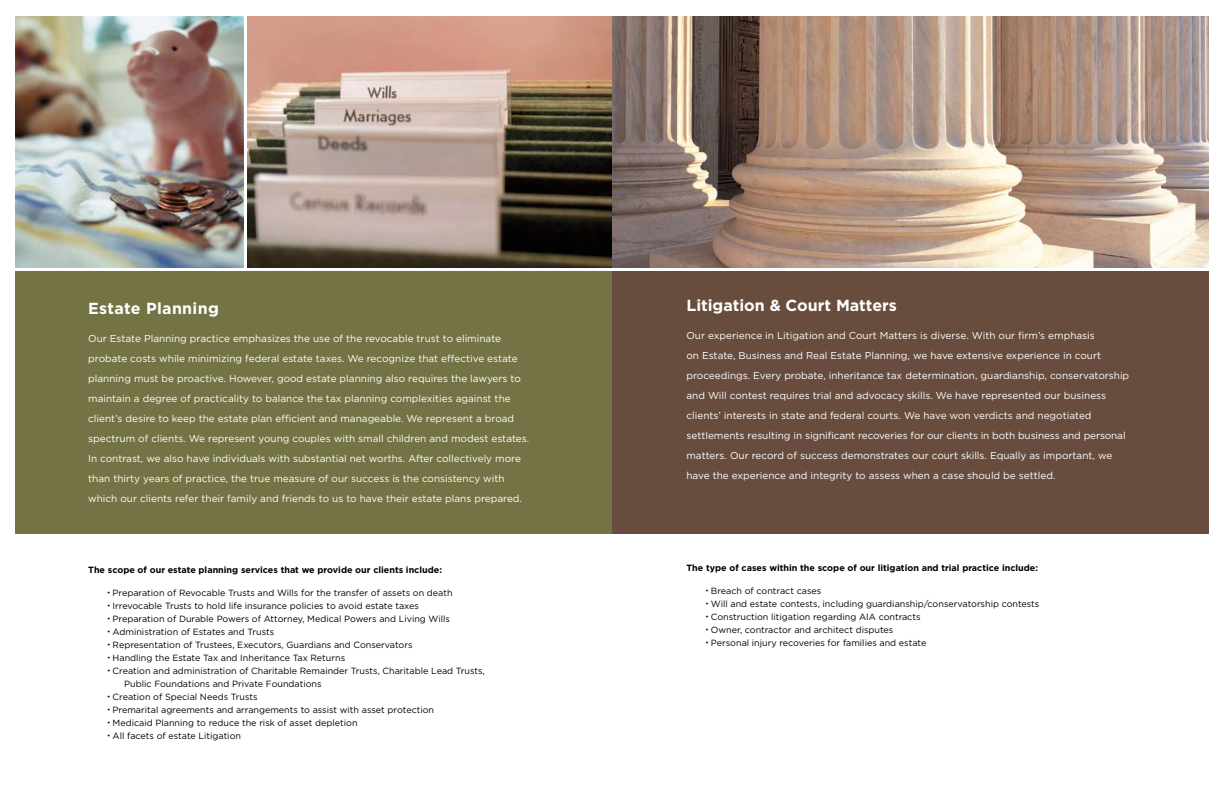
<style>
.page{position:relative;width:1224px;height:792px;background:#fff}
.page>*{position:absolute;margin:0;border:0;box-sizing:border-box;transform-origin:0 0}
.t1{font:700 16px "Gotham";color:#fff}
.t2{font:700 16px "Gotham";letter-spacing:.02em;color:#fff}
.t3{font:10px/20px "Gotham";color:#fff}
.t4{font:9px/13px "Gotham";color:#000}
.t5{font:700 9px "Gotham";color:#000}
.s1{font-size:7px}
</style>
<div class="page">
<div style="left:15px;top:271px;width:597px;height:263px;background:#737345"></div>
<img style="left:247px;top:16px;width:961px;height:252px">
<img style="left:15px;top:16px;width:228px;height:251px">
<div style="left:612px;top:271px;width:596px;height:262px;background:#684c3d"></div>
<h1 class="t2" style="left:88px;top:299px;width:132px">Estate Planning</h1>
<p class="t3" style="left:88px;top:328px;width:443px">Our Estate Planning practice emphasizes the use of the revocable trust to eliminate probate costs while minimizing federal estate taxes. We recognize that effective estate planning must be proactive. However, good estate planning also requires the lawyers to maintain a degree of practicality to balance the tax planning complexities against the client’s desire to keep the estate plan efficient and manageable. We represent a broad spectrum of clients. We represent young couples with small children and modest estates.<br>In contrast, we also have individuals with substantial net worths. After collectively more than thirty years of practice, the true measure of our success is the consistency with which our clients refer their family and friends to us to have their estate plans prepared.</p>
<p class="t5" style="left:88px;top:565px;width:355px">The scope of our estate planning services that we provide our clients include:</p>
<p class="t4" style="left:107px;top:586px;width:347px"><span class="s1">•</span> Preparation of Revocable Trusts and Wills for the transfer of assets on death</p>
<p class="t4" style="left:107px;top:599px;width:313px"><span class="s1">•</span> Irrevocable Trusts to hold life insurance policies to avoid estate taxes</p>
<p class="t4" style="left:107px;top:612px;width:344px"><span class="s1">•</span> Preparation of Durable Powers of Attorney, Medical Powers and Living Wills</p>
<p class="t4" style="left:107px;top:625px;width:169px"><span class="s1">•</span> Administration of Estates and Trusts</p>
<p class="t4" style="left:107px;top:638px;width:307px"><span class="s1">•</span> Representation of Trustees, Executors, Guardians and Conservators</p>
<p class="t4" style="left:107px;top:651px;width:239px"><span class="s1">•</span> Handling the Estate Tax and Inheritance Tax Returns</p>
<p class="t4" style="left:124px;top:664px;width:362px;text-indent:-17px"><span class="s1">•</span> Creation and administration of Charitable Remainder Trusts, Charitable Lead Trusts,<br>Public Foundations and Private Foundations</p>
<p class="t4" style="left:107px;top:690px;width:152px"><span class="s1">•</span> Creation of Special Needs Trusts</p>
<p class="t4" style="left:107px;top:703px;width:328px"><span class="s1">•</span> Premarital agreements and arrangements to assist with asset protection</p>
<p class="t4" style="left:107px;top:716px;width:252px"><span class="s1">•</span> Medicaid Planning to reduce the risk of asset depletion</p>
<p class="t4" style="left:107px;top:729px;width:135px"><span class="s1">•</span> All facets of estate Litigation</p>
<h1 class="t1" style="left:686px;top:296px;width:212px">Litigation &amp; Court Matters</h1>
<p class="t3" style="left:686px;top:325px;width:444px">Our experience in Litigation and Court Matters is diverse. With our firm’s emphasis<br>on Estate, Business and Real Estate Planning, we have extensive experience in court proceedings. Every probate, inheritance tax determination, guardianship, conservatorship and Will contest requires trial and advocacy skills. We have represented our business clients’ interests in state and federal courts. We have won verdicts and negotiated settlements resulting in significant recoveries for our clients in both business and personal matters. Our record of success demonstrates our court skills. Equally as important, we have the experience and integrity to assess when a case should be settled.</p>
<p class="t5" style="left:686px;top:563px;width:353px">The type of cases within the scope of our litigation and trial practice include:</p>
<p class="t4" style="left:705px;top:584px;width:117px"><span class="s1">•</span> Breach of contract cases</p>
<p class="t4" style="left:705px;top:597px;width:335px"><span class="s1">•</span> Will and estate contests, including guardianship/conservatorship contests</p>
<p class="t4" style="left:705px;top:610px;width:217px"><span class="s1">•</span> Construction litigation regarding AIA contracts</p>
<p class="t4" style="left:705px;top:623px;width:189px"><span class="s1">•</span> Owner, contractor and architect disputes</p>
<p class="t4" style="left:705px;top:636px;width:222px"><span class="s1">•</span> Personal injury recoveries for families and estate</p>
</div>
